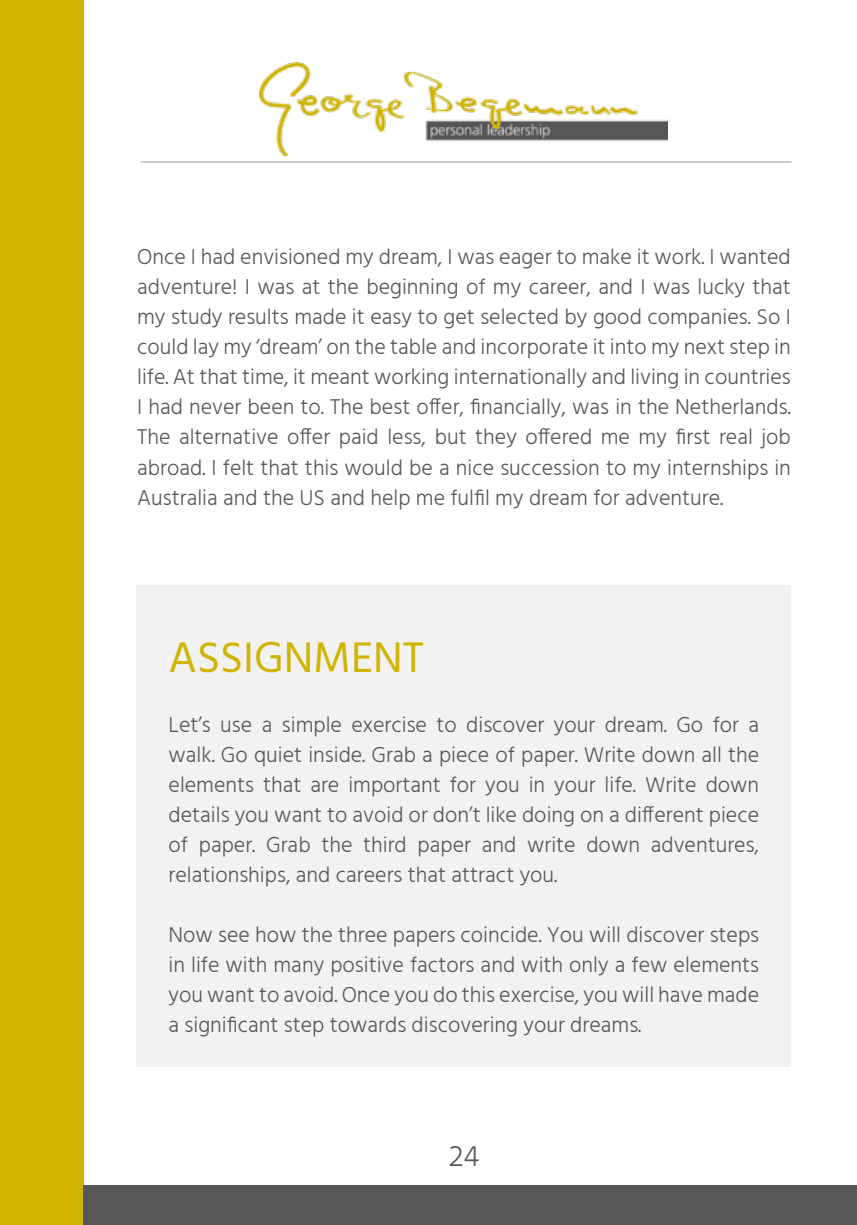
<style>
.page{position:relative;width:857px;height:1225px;background:#fff}
.page>*{position:absolute;margin:0;border:0;box-sizing:border-box;transform-origin:0 0}
.t1{font:44px "Hind";color:#cfb402}
.t2{font:300 30px "Hind";color:#585756}
.t3{font:300 22px/30px "Hind";color:#585756;text-align:justify}
</style>
<div class="page">
<hr style="left:856px;top:1185px;width:1px;height:40px;background:#585756">
<div style="left:0;top:0;width:83px;height:1225px;background:#cfb402"></div>
<div style="left:83px;top:1185px;width:773px;height:40px;background:#585756"></div>
<hr style="left:141px;top:161px;width:650px;height:2px;background:#cac9c9">
<img style="left:259px;top:62px;width:408px;height:93px">
<div style="left:136px;top:586px;width:654px;height:481px;background:#f2f2f2"></div>
<p class="t3" style="left:137px;top:243px;width:655px">Once I had envisioned my dream, I was eager to make it work. I wanted adventure! I was at the beginning of my career, and I was lucky that my study results made it easy to get selected by good companies. So I could lay my ‘dream’ on the table and incorporate it into my next step in life. At that time, it meant working internationally and living in countries I had never been to. The best offer, financially, was in the Netherlands.<br>The alternative offer paid less, but they offered me my first real job abroad. I felt that this would be a nice succession to my internships in Australia and the US and help me fulfil my dream for adventure.</p>
<h1 class="t1" style="left:168px;top:628px;width:257px">ASSIGNMENT</h1>
<p class="t3" style="left:168px;top:711px;width:592px">Let’s use a simple exercise to discover your dream. Go for a walk. Go quiet inside. Grab a piece of paper. Write down all the elements that are important for you in your life. Write down details you want to avoid or don’t like doing on a different piece of paper. Grab the third paper and write down adventures, relationships, and careers that attract you.</p>
<p class="t3" style="left:168px;top:921px;width:591px">Now see how the three papers coincide. You will discover steps in life with many positive factors and with only a few elements you want to avoid. Once you do this exercise, you will have made a significant step towards discovering your dreams.</p>
<h2 class="t2" style="left:448px;top:1136px;width:32px">24</h2>
</div>
